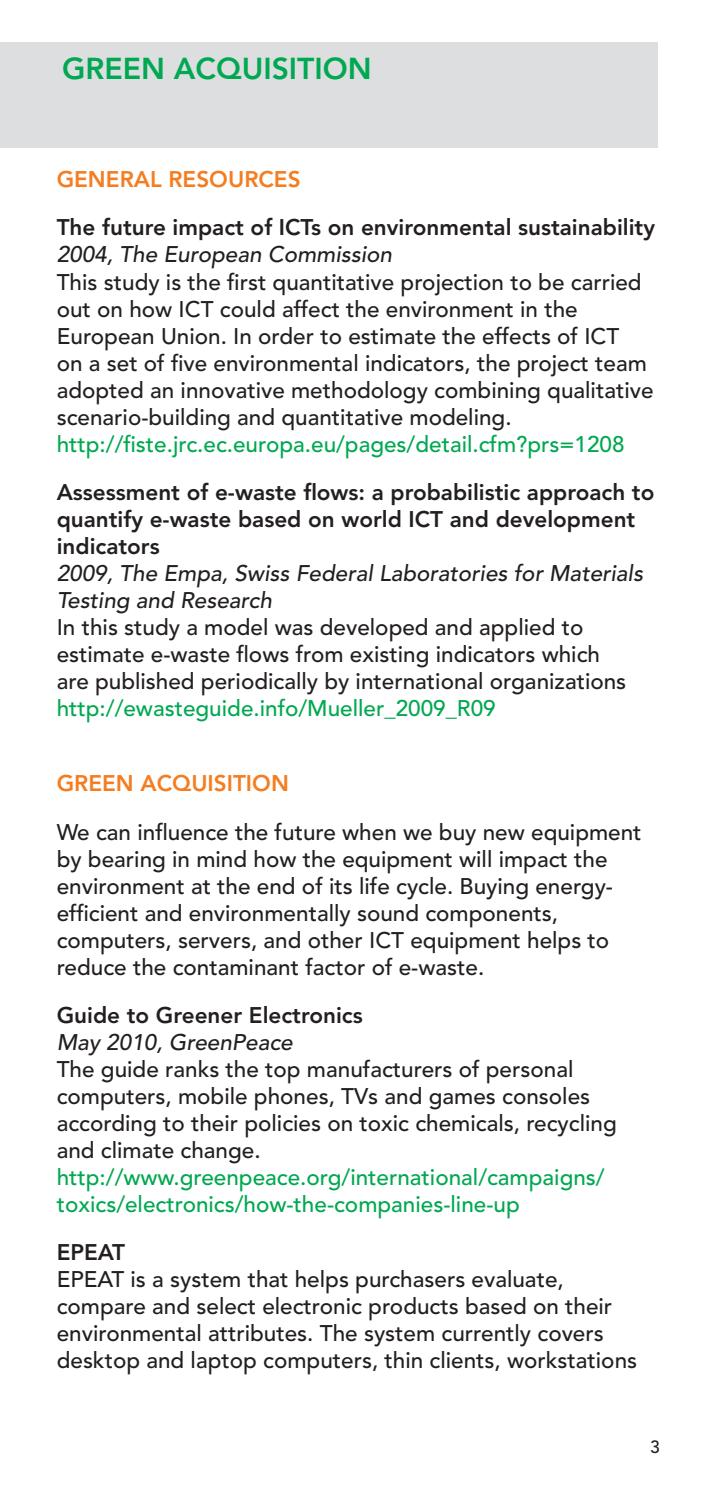
<style>
.page{position:relative;width:702px;height:1489px;background:#fff}
.page>*{position:absolute;margin:0;border:0;box-sizing:border-box;transform-origin:0 0}
.workshop_heading{font:800 30px "Avenir LT Std";color:#00a851}
.body_heading{font:500 22.5px/27px "Avenir LT Std";color:#231f20}
.body_heading-2{font:800 22.5px "Avenir LT Std";color:#f47d21}
.body{font:500 17.5px "Avenir LT Std";color:#231f20}
.s1{font-weight:800}
.s2{font-style:italic}
.s3{color:#00a851}
</style>
<div class="page">
<div style="left:0;top:42px;width:657px;height:105px;background:#dddee0"></div>
<p class="workshop_heading" style="left:62px;top:51px;width:311px">GREEN ACQUISITION</p>
<p class="body_heading-2" style="left:57px;top:166px;width:245px">GENERAL RESOURCES</p>
<p class="body_heading" style="left:57px;top:215px;width:599px"><span class="s1">The future impact of ICTs on environmental sustainability </span><span class="s2">2004, The European Commission<br></span>This study is the first quantitative projection to be carried out on how ICT could affect the environment in the European Union. In order to estimate the effects of ICT<br>on a set of five environmental indicators, the project team adopted an innovative methodology combining qualitative scenario-building and quantitative modeling. <span class="s3">http://fiste.jrc.ec.europa.eu/pages/detail.cfm?prs=1208</span></p>
<p class="body_heading" style="left:57px;top:479px;width:599px"><span class="s1">Assessment of e-waste flows: a probabilistic approach to quantify e-waste based on world ICT and development indicators<br></span><span class="s2">2009, The Empa, Swiss Federal Laboratories for Materials Testing and Research<br></span>In this study a model was developed and applied to estimate e-waste flows from existing indicators which<br>are published periodically by international organizations <span class="s3">http://ewasteguide.info/Mueller_2009_R09</span></p>
<p class="body_heading-2" style="left:57px;top:770px;width:234px">GREEN ACQUISITION</p>
<p class="body_heading" style="left:57px;top:818px;width:586px">We can influence the future when we buy new equipment by bearing in mind how the equipment will impact the environment at the end of its life cycle. Buying energy&shy;efficient and environmentally sound components, computers, servers, and other ICT equipment helps to reduce the contaminant factor of e-waste.</p>
<p class="body_heading" style="left:57px;top:1002px;width:561px"><span class="s1">Guide to Greener Electronics<br></span><span class="s2">May 2010, GreenPeace<br></span>The guide ranks the top manufacturers of personal computers, mobile phones, TVs and games consoles according to their policies on toxic chemicals, recycling and climate change. <span class="s3">http://www.greenpeace.org/international/campaigns/ toxics/electronics/how-the-companies-line-up</span></p>
<p class="body_heading" style="left:57px;top:1239px;width:582px"><span class="s1">EPEAT<br></span>EPEAT is a system that helps purchasers evaluate, compare and select electronic products based on their environmental attributes. The system currently covers desktop and laptop computers, thin clients, workstations</p>
<p class="body" style="left:650px;top:1436px;width:11px">3</p>
</div>
